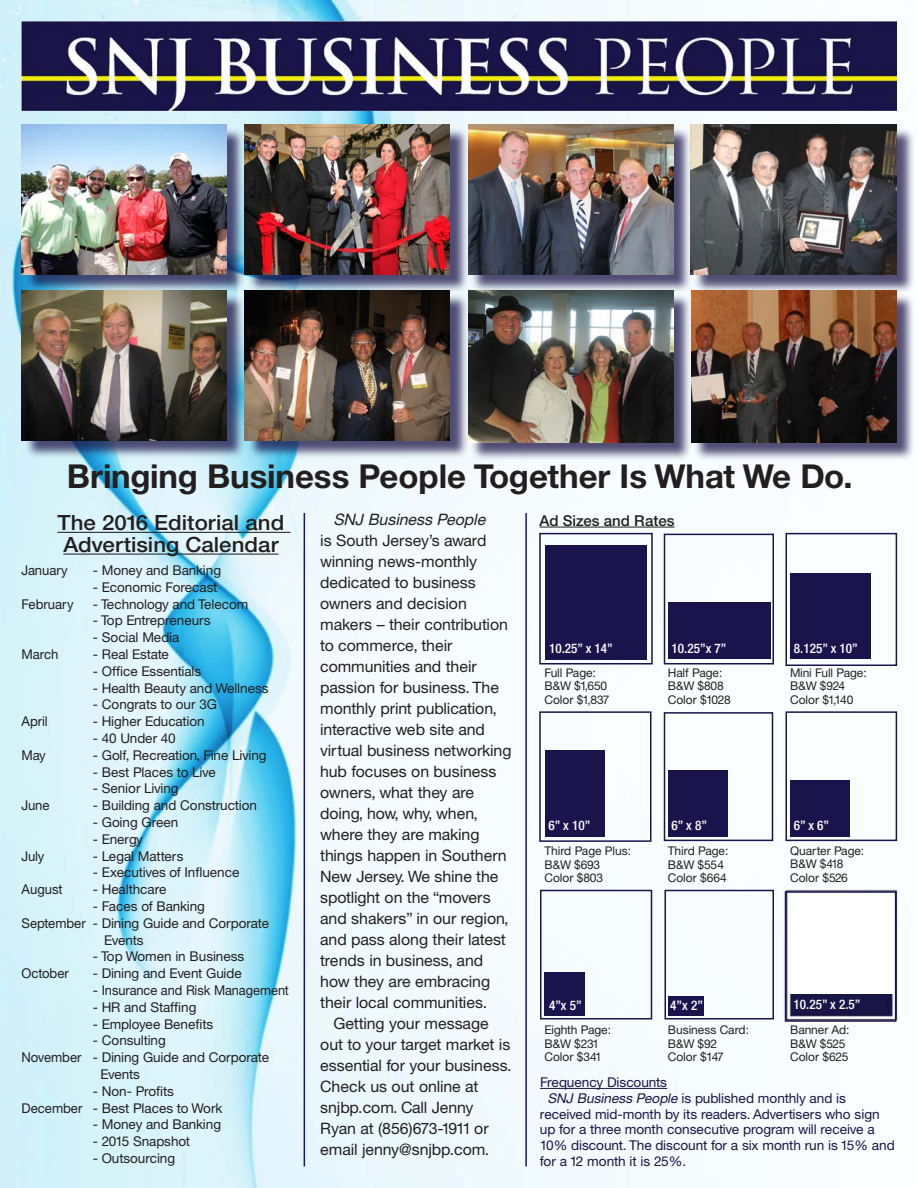
<style>
.page{position:relative;width:918px;height:1188px;background:#fff}
.page>*{position:absolute;margin:0;border:0;box-sizing:border-box;transform-origin:0 0}
.t1{font:700 33px "Helvetica Neue";color:#231f20}
.t2{font:500 21px "Helvetica Neue";color:#231f20;scale:1.06 1}
.t3{font:15.75px/21px "Helvetica Neue";color:#231f20}
.t4{font:500 15px "Helvetica Neue";color:#231f20}
.t5{font:13.5px "Helvetica Neue";color:#231f20}
.t6{font:13.5px/15.8px "Helvetica Neue";color:#1b1448}
.t7{font:500 condensed 13.2px "Helvetica Neue";color:#fff}
.t8{font:12px "Helvetica Neue";letter-spacing:-.01em;color:#231f20}
.s1{font-style:italic}
</style>
<div class="page">
<img style="left:0;top:0;width:900px;height:1188px">
<img style="left:22px;top:22px;width:874px;height:89px">
<div style="left:470px;top:127px;width:222px;height:166px;background:#1b1448;opacity:.75"></div>
<img style="left:468px;top:125px;width:205px;height:149px">
<div style="left:24px;top:127px;width:221px;height:166px;background:#1b1448;opacity:.75"></div>
<img style="left:22px;top:125px;width:204px;height:149px">
<div style="left:247px;top:293px;width:222px;height:166px;background:#1b1448;opacity:.75"></div>
<img style="left:244px;top:291px;width:206px;height:150px">
<div style="left:247px;top:127px;width:222px;height:166px;background:#1b1448;opacity:.75"></div>
<img style="left:244px;top:125px;width:206px;height:149px">
<div style="left:24px;top:293px;width:221px;height:166px;background:#1b1448;opacity:.75"></div>
<img style="left:22px;top:291px;width:204px;height:150px">
<div style="left:693px;top:127px;width:222px;height:166px;background:#1b1448;opacity:.75"></div>
<img style="left:691px;top:125px;width:205px;height:150px">
<div style="left:693px;top:293px;width:222px;height:168px;background:#1b1448;opacity:.75"></div>
<img style="left:691px;top:291px;width:205px;height:151px">
<div style="left:470px;top:293px;width:222px;height:168px;background:#1b1448;opacity:.75"></div>
<img style="left:468px;top:291px;width:205px;height:151px">
<hr style="left:540px;top:1088px;width:127px;height:1px;background:#1b1448">
<hr style="left:304px;top:513px;width:1px;height:653px;background:#1b146b">
<hr style="left:525px;top:513px;width:2px;height:653px;background:#1b146b">
<div style="left:668px;top:996px;width:35px;height:20px;background:#1b134c"></div>
<div style="left:545px;top:972px;width:40px;height:44px;background:#1b134c"></div>
<img style="left:785px;top:890px;width:115px;height:135px">
<div style="left:789px;top:896px;width:105px;height:98px;background:#fff"></div>
<div style="left:545px;top:750px;width:59px;height:87px;background:#1b134c"></div>
<div style="left:669px;top:770px;width:59px;height:67px;background:#1b134c"></div>
<div style="left:790px;top:780px;width:60px;height:57px;background:#1b134c"></div>
<div style="left:668px;top:603px;width:103px;height:56px;background:#1b134c"></div>
<div style="left:790px;top:573px;width:81px;height:86px;background:#1b134c"></div>
<div style="left:545px;top:545px;width:102px;height:114px;background:#1b134c"></div>
<hr style="left:540px;top:527px;width:135px;height:1px;background:#231f20">
<div style="left:539px;top:533px;width:114px;height:131px;border:2px solid #1b134c"></div>
<div style="left:664px;top:534px;width:110px;height:130px;border:2px solid #1b134c"></div>
<div style="left:786px;top:533px;width:111px;height:133px;border:2px solid #1b134c"></div>
<div style="left:786px;top:711px;width:111px;height:130px;border:2px solid #1b134c"></div>
<div style="left:664px;top:712px;width:109px;height:129px;border:2px solid #1b134c"></div>
<div style="left:539px;top:711px;width:112px;height:131px;border:2px solid #1b134c"></div>
<div style="left:785px;top:891px;width:111px;height:131px;border:2px solid #1b134c"></div>
<div style="left:664px;top:890px;width:110px;height:130px;border:2px solid #1b134c"></div>
<div style="left:540px;top:890px;width:112px;height:130px;border:2px solid #1b134c"></div>
<hr style="left:58px;top:532px;width:233px;height:1px;background:#231f20">
<hr style="left:63px;top:554px;width:216px;height:1px;background:#231f20">
<p class="t1" style="left:67px;top:456px;width:787px">Bringing Business People Together Is What We Do.</p>
<p class="t3" style="left:320px;top:509px;width:193px;text-indent:13px"><span class="s1">SNJ Business People<br></span>is South Jersey’s award winning news-monthly dedicated to business owners and decision makers – their contribution to commerce, their communities and their passion for business. The monthly print publication, interactive web site and virtual business networking hub focuses on business owners, what they are doing, how, why, when, where they are making things happen in Southern<br>New Jersey. We shine the spotlight on the “movers and shakers” in our region, and pass along their latest trends in business, and how they are embracing their local communities.</p>
<p class="t3" style="left:320px;top:1013px;width:193px;text-indent:13px">Getting your message out to your target market is essential for your business.<br>Check us out online at snjbp.com. Call Jenny<br>Ryan at (856)673-1911 or email jenny@snjbp.com.</p>
<p class="t2" style="left:58px;top:510px;width:215px">The 2016 Editorial and</p>
<p class="t4" style="left:540px;top:511px;width:137px">Ad Sizes and Rates</p>
<p class="t2" style="left:63px;top:532px;width:205px">Advertising Calendar</p>
<p class="t5" style="left:22px;top:562px;width:48px">January</p>
<p class="t5" style="left:22px;top:596px;width:53px">February</p>
<p class="t5" style="left:22px;top:646px;width:38px">March</p>
<p class="t5" style="left:93px;top:562px;width:130px">- Money and Banking</p>
<p class="t5" style="left:93px;top:579px;width:126px">- Economic Forecast</p>
<p class="t5" style="left:93px;top:596px;width:157px">- Technology and Telecom</p>
<p class="t5" style="left:93px;top:613px;width:119px">- Top Entrepreneurs</p>
<p class="t5" style="left:93px;top:629px;width:88px">- Social Media</p>
<p class="t5" style="left:93px;top:646px;width:77px">- Real Estate</p>
<p class="t5" style="left:93px;top:663px;width:110px">- Office Essentials</p>
<p class="t5" style="left:93px;top:680px;width:177px">- Health Beauty and Wellness</p>
<p class="t5" style="left:93px;top:697px;width:126px">- Congrats to our 3G</p>
<p class="t5" style="left:93px;top:713px;width:113px">- Higher Education</p>
<p class="t5" style="left:93px;top:730px;width:84px">- 40 Under 40</p>
<p class="t5" style="left:93px;top:747px;width:175px">- Golf, Recreation, Fine Living</p>
<p class="t5" style="left:93px;top:764px;width:124px">- Best Places to Live</p>
<p class="t5" style="left:93px;top:781px;width:87px">- Senior Living</p>
<p class="t5" style="left:93px;top:797px;width:166px">- Building and Construction</p>
<p class="t5" style="left:93px;top:814px;width:87px">- Going Green</p>
<p class="t5" style="left:93px;top:831px;width:52px">- Energy</p>
<p class="t5" style="left:93px;top:848px;width:92px">- Legal Matters</p>
<p class="t5" style="left:93px;top:865px;width:148px">- Executives of Influence</p>
<p class="t5" style="left:93px;top:881px;width:75px">- Healthcare</p>
<p class="t5" style="left:93px;top:898px;width:114px">- Faces of Banking</p>
<p class="t5" style="left:93px;top:915px;width:178px">- Dining Guide and Corporate</p>
<p class="t5" style="left:104px;top:932px;width:41px">Events</p>
<p class="t5" style="left:93px;top:949px;width:153px">- Top Women in Business</p>
<p class="t5" style="left:93px;top:965px;width:150px">- Dining and Event Guide</p>
<p class="t5" style="left:93px;top:982px;width:198px">- Insurance and Risk Management</p>
<p class="t5" style="left:93px;top:999px;width:105px">- HR and Staffing</p>
<p class="t5" style="left:93px;top:1016px;width:122px">- Employee Benefits</p>
<p class="t5" style="left:93px;top:1033px;width:75px">- Consulting</p>
<p class="t5" style="left:93px;top:1049px;width:178px">- Dining Guide and Corporate</p>
<p class="t5" style="left:100px;top:1066px;width:41px">Events</p>
<p class="t5" style="left:93px;top:1083px;width:83px">- Non- Profits</p>
<p class="t5" style="left:93px;top:1100px;width:131px">- Best Places to Work</p>
<p class="t5" style="left:93px;top:1117px;width:130px">- Money and Banking</p>
<p class="t5" style="left:93px;top:1133px;width:99px">- 2015 Snapshot</p>
<p class="t5" style="left:93px;top:1150px;width:84px">- Outsourcing</p>
<p class="t7" style="left:549px;top:640px;width:65px">10.25” x 14”</p>
<p class="t7" style="left:672px;top:641px;width:56px">10.25”x 7”</p>
<p class="t7" style="left:794px;top:641px;width:65px">8.125” x 10”</p>
<p class="t8" style="left:544px;top:666px;width:53px">Full Page:</p>
<p class="t8" style="left:544px;top:679px;width:64px">B&amp;W $1,650</p>
<p class="t8" style="left:544px;top:693px;width:66px">Color $1,837</p>
<p class="t8" style="left:668px;top:666px;width:56px">Half Page:</p>
<p class="t8" style="left:668px;top:679px;width:57px">B&amp;W $808</p>
<p class="t8" style="left:668px;top:693px;width:64px">Color $1028</p>
<p class="t8" style="left:790px;top:666px;width:78px">Mini Full Page:</p>
<p class="t8" style="left:790px;top:679px;width:57px">B&amp;W $924</p>
<p class="t8" style="left:790px;top:693px;width:65px">Color $1,140</p>
<p class="t5" style="left:22px;top:713px;width:28px">April</p>
<p class="t5" style="left:22px;top:747px;width:26px">May</p>
<p class="t5" style="left:22px;top:797px;width:29px">June</p>
<p class="t7" style="left:549px;top:818px;width:43px">6” x 10”</p>
<p class="t7" style="left:672px;top:818px;width:37px">6” x 8”</p>
<p class="t7" style="left:794px;top:818px;width:37px">6” x 6”</p>
<p class="t8" style="left:790px;top:843px;width:76px">Quarter Page:</p>
<p class="t8" style="left:790px;top:857px;width:55px">B&amp;W $418</p>
<p class="t8" style="left:790px;top:870px;width:59px">Color $526</p>
<p class="t8" style="left:544px;top:844px;width:88px">Third Page Plus:</p>
<p class="t8" style="left:544px;top:857px;width:57px">B&amp;W $693</p>
<p class="t8" style="left:544px;top:871px;width:60px">Color $803</p>
<p class="t8" style="left:668px;top:844px;width:62px">Third Page:</p>
<p class="t8" style="left:668px;top:857px;width:58px">B&amp;W $554</p>
<p class="t8" style="left:668px;top:871px;width:60px">Color $664</p>
<p class="t5" style="left:22px;top:848px;width:24px">July</p>
<p class="t5" style="left:22px;top:881px;width:42px">August</p>
<p class="t5" style="left:22px;top:915px;width:66px">September</p>
<p class="t5" style="left:22px;top:965px;width:49px">October</p>
<p class="t7" style="left:549px;top:997px;width:34px">4”x 5”</p>
<p class="t7" style="left:670px;top:997px;width:34px">4”x 2”</p>
<p class="t7" style="left:794px;top:997px;width:69px">10.25” x 2.5”</p>
<p class="t8" style="left:668px;top:1023px;width:83px">Business Card:</p>
<p class="t8" style="left:668px;top:1036px;width:51px">B&amp;W $92</p>
<p class="t8" style="left:668px;top:1050px;width:57px">Color $147</p>
<p class="t8" style="left:544px;top:1023px;width:68px">Eighth Page:</p>
<p class="t8" style="left:544px;top:1036px;width:56px">B&amp;W $231</p>
<p class="t8" style="left:544px;top:1050px;width:59px">Color $341</p>
<p class="t8" style="left:790px;top:1023px;width:61px">Banner Ad:</p>
<p class="t8" style="left:790px;top:1036px;width:57px">B&amp;W $525</p>
<p class="t8" style="left:790px;top:1050px;width:60px">Color $625</p>
<p class="t5" style="left:22px;top:1049px;width:62px">November</p>
<p class="t6" style="left:540px;top:1074px;width:129px">Frequency Discounts</p>
<p class="t6" style="left:540px;top:1090px;width:356px;text-indent:8px"><span class="s1">SNJ Business People</span> is published monthly and is received mid-month by its readers. Advertisers who sign up for a three month consecutive program will receive a 10% discount. The discount for a six month run is 15% and for a 12 month it is 25%.</p>
<p class="t5" style="left:22px;top:1100px;width:62px">December</p>
</div>
